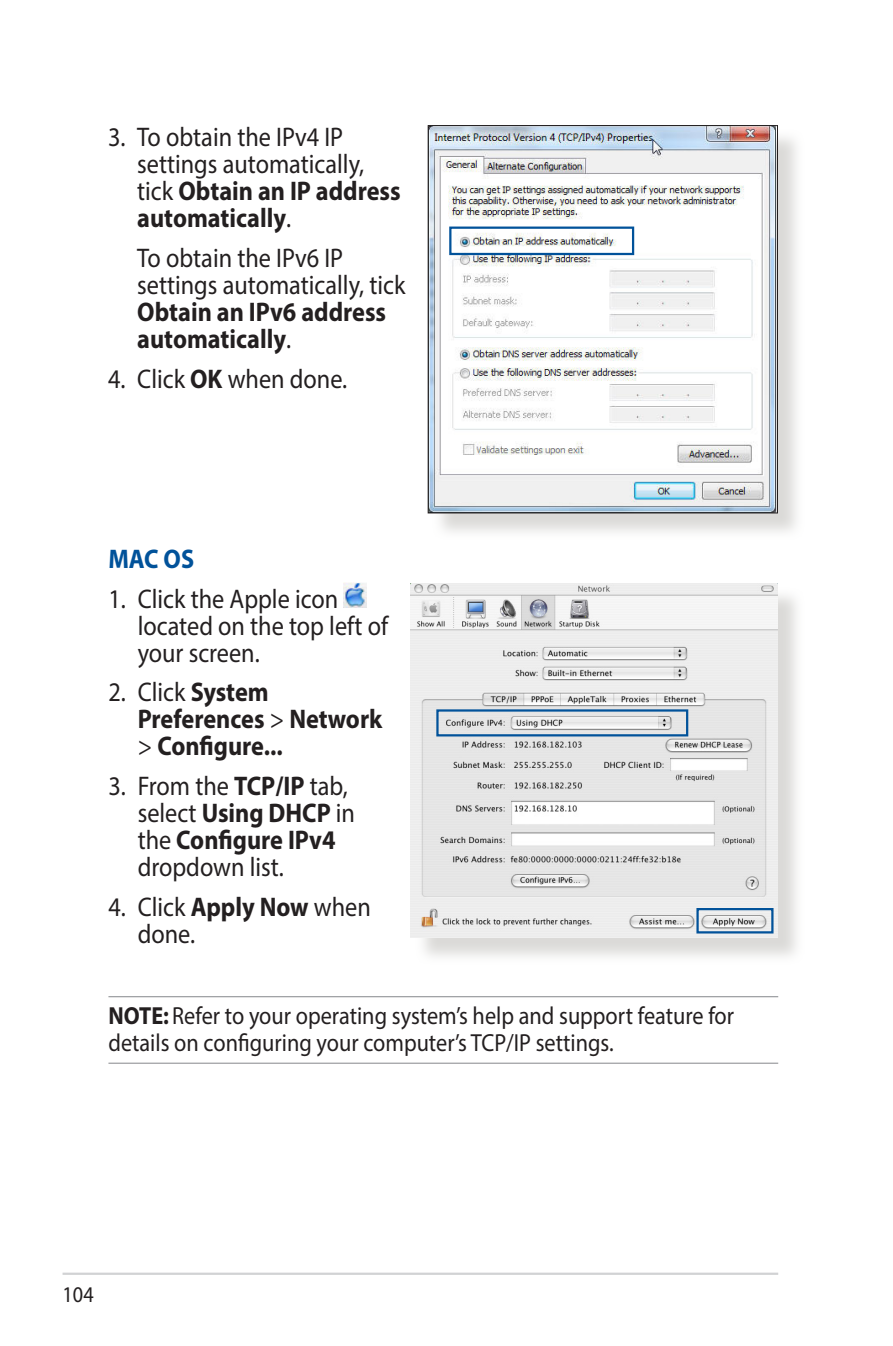
<style>
.page{position:relative;width:893px;height:1346px;background:#fff}
.page>*{position:absolute;margin:0;border:0;box-sizing:border-box;transform-origin:0 0}
.WL_Body_Text_-_List{font:27px/27px "Myriad Pro";color:#231f20;scale:.9 1}
.WL_Body_Text_-_List-2{font:700 27px/27px "Myriad Pro";color:#231f20;scale:.9 1}
.WL_Header_3{font:700 27px "Myriad Pro";color:#01529a;scale:.9 1}
.WL_Message{font:24.75px/27px "Myriad Pro";color:#231f20;scale:.9 1}
.t1{font:22.5px "Myriad";color:#231f20;scale:.9 1}
.s1{font-weight:700}
.s2{font-weight:400}
</style>
<div class="page">
<hr style="left:63px;top:1272px;width:715px;height:3px;background:#d1d2d4">
<div style="left:431px;top:129px;width:374px;height:412px;background:#cfcecb;opacity:.75"></div>
<img style="left:430px;top:127px;width:346px;height:384px">
<div style="left:428px;top:125px;width:350px;height:388px;border:1px solid #231f20"></div>
<div style="left:449px;top:226px;width:185px;height:29px;border:2px solid #01529a"></div>
<img style="left:343px;top:582px;width:23px;height:25px">
<div style="left:414px;top:587px;width:391px;height:378px;background:#cfcecb;opacity:.75"></div>
<img style="left:411px;top:583px;width:367px;height:354px">
<div style="left:436px;top:709px;width:252px;height:27px;border:2px solid #01529a"></div>
<div style="left:696px;top:908px;width:77px;height:25px;border:2px solid #01529a"></div>
<hr style="left:108px;top:996px;width:670px;height:1px;background:#939598">
<hr style="left:108px;top:1062px;width:670px;height:2px;background:#939598">
<p class="WL_Body_Text_-_List" style="left:137px;top:123px;width:294px;text-indent:-29px">3. To obtain the IPv4 IP settings automatically, tick <span class="s1">Obtain an IP address automatically</span>.</p>
<p class="WL_Body_Text_-_List" style="left:137px;top:244px;width:299px">To obtain the IPv6 IP settings automatically, tick<br><span class="s1">Obtain an IPv6 address automatically</span>.</p>
<p class="WL_Body_Text_-_List" style="left:108px;top:365px;width:267px">4. Click <span class="s1">OK</span> when done.</p>
<p class="WL_Header_3" style="left:108px;top:541px;width:97px">MAC OS</p>
<p class="WL_Body_Text_-_List" style="left:138px;top:584px;width:280px;text-indent:-29px">1. Click the Apple icon located on the top left of your screen.</p>
<p class="WL_Body_Text_-_List-2" style="left:138px;top:678px;width:273px;text-indent:-29px"><span class="s2">2. Click</span> System<br>Preferences <span class="s2">&gt;</span> Network <span class="s2">&gt;</span> Configure...</p>
<p class="WL_Body_Text_-_List" style="left:138px;top:772px;width:243px;text-indent:-29px">3. From the <span class="s1">TCP/IP</span> tab, select <span class="s1">Using DHCP</span> in the <span class="s1">Configure IPv4 </span>dropdown list.</p>
<p class="WL_Body_Text_-_List" style="left:138px;top:893px;width:261px;text-indent:-29px">4. Click <span class="s1">Apply Now</span> when done.</p>
<p class="WL_Message" style="left:108px;top:1002px;width:697px"><span class="s1">NOTE:</span> Refer to your operating system’s help and support feature for details on configuring your computer’s TCP/IP settings.</p>
<p class="t1" style="left:63px;top:1283px;width:36px">104</p>
</div>
